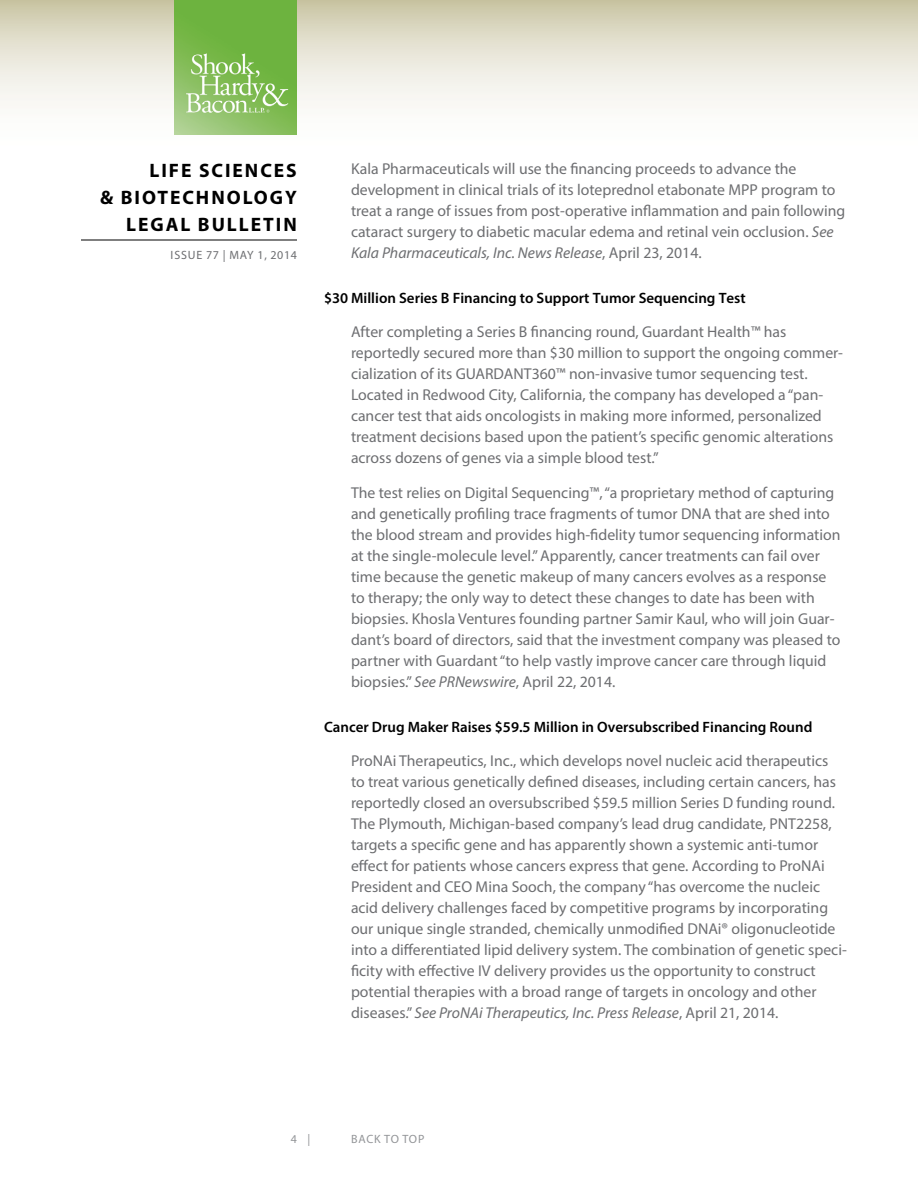
<style>
.page{position:relative;width:918px;height:1188px;background:#fff}
.page>*{position:absolute;margin:0;border:0;box-sizing:border-box;transform-origin:0 0}
.t1{font:700 19.5px "Myriad Pro";letter-spacing:.1em;color:#000}
.t2{font:15.75px/21px "Myriad Pro";color:#6d6e71}
.t3{font:600 15px "Myriad Pro";color:#000}
.t4{font:12px "Myriad Pro";letter-spacing:.055em;color:#6d6e71}
.t5{font:12px "Myriad Pro";color:#939598}
.s1{font-style:italic}
</style>
<div class="page">
<svg style="left:0;top:0;width:918px;height:135px"></svg>
<hr style="left:81px;top:240px;width:216px;height:1px;background:#000">
<img style="left:175px;top:0;width:122px;height:135px">
<p class="t1" style="left:150px;top:157px;width:149px">LIFE SCIENCES</p>
<p class="t1" style="left:100px;top:184px;width:198px">&amp; BIOTECHNOLOGY</p>
<p class="t1" style="left:126px;top:211px;width:13px">LEG</p>
<p class="t1" style="left:166px;top:211px;width:73px">AL BULLE</p>
<p class="t1" style="left:263px;top:211px;width:23px">TIN</p>
<p class="t4" style="left:171px;top:248px;width:128px">Issue 77 | MAY 1, 2014</p>
<p class="t2" style="left:351px;top:158px;width:496px">Kala Pharmaceuticals will use the financing proceeds to advance the development in clinical trials of its loteprednol etabonate MPP program to treat a range of issues from post-operative inflammation and pain following cataract surgery to diabetic macular edema and retinal vein occlusion. <span class="s1">See Kala Pharmaceuticals, Inc. News Release</span>, April 23, 2014.</p>
<p class="t3" style="left:324px;top:288px;width:423px">$30 Million Series B Financing to Support Tumor Sequencing Test</p>
<p class="t2" style="left:351px;top:321px;width:494px">After completing a Series B financing round, Guardant Health™ has reportedly secured more than $30 million to support the ongoing commer&shy;cialization of its GUARDANT360™ non-invasive tumor sequencing test.<br>Located in Redwood City, California, the company has developed a “pan&shy;cancer test that aids oncologists in making more informed, personalized treatment decisions based upon the patient’s specific genomic alterations across dozens of genes via a simple blood test.”</p>
<p class="t2" style="left:351px;top:482px;width:491px">The test relies on Digital Sequencing™, “a proprietary method of capturing and genetically profiling trace fragments of tumor DNA that are shed into the blood stream and provides high-fidelity tumor sequencing information at the single-molecule level.” Apparently, cancer treatments can fail over time because the genetic makeup of many cancers evolves as a response to therapy; the only way to detect these changes to date has been with biopsies. Khosla Ventures founding partner Samir Kaul, who will join Guar&shy;dant’s board of directors, said that the investment company was pleased to partner with Guardant “to help vastly improve cancer care through liquid biopsies.” <span class="s1">See PRNewswire</span>, April 22, 2014.</p>
<p class="t3" style="left:324px;top:717px;width:490px">Cancer Drug Maker Raises $59.5 Million in Oversubscribed Financing Round</p>
<p class="t2" style="left:351px;top:750px;width:497px">ProNAi Therapeutics, Inc., which develops novel nucleic acid therapeutics<br>to treat various genetically defined diseases, including certain cancers, has reportedly closed an oversubscribed $59.5 million Series D funding round.<br>The Plymouth, Michigan-based company’s lead drug candidate, PNT2258, targets a specific gene and has apparently shown a systemic anti-tumor effect for patients whose cancers express that gene. According to ProNAi President and CEO Mina Sooch, the company “has overcome the nucleic acid delivery challenges faced by competitive programs by incorporating our unique single stranded, chemically unmodified DNAi® oligonucleotide into a differentiated lipid delivery system. The combination of genetic speci&shy;ficity with effective IV delivery provides us the opportunity to construct potential therapies with a broad range of targets in oncology and other diseases.” <span class="s1">See ProNAi Therapeutics, Inc. Press Release</span>, April 21, 2014.</p>
<p class="t5" style="left:291px;top:1132px;width:21px">4 |</p>
<p class="t5" style="left:351px;top:1132px;width:9px">back</p>
<p class="t5" style="left:384px;top:1132px;width:27px">to top</p>
</div>
